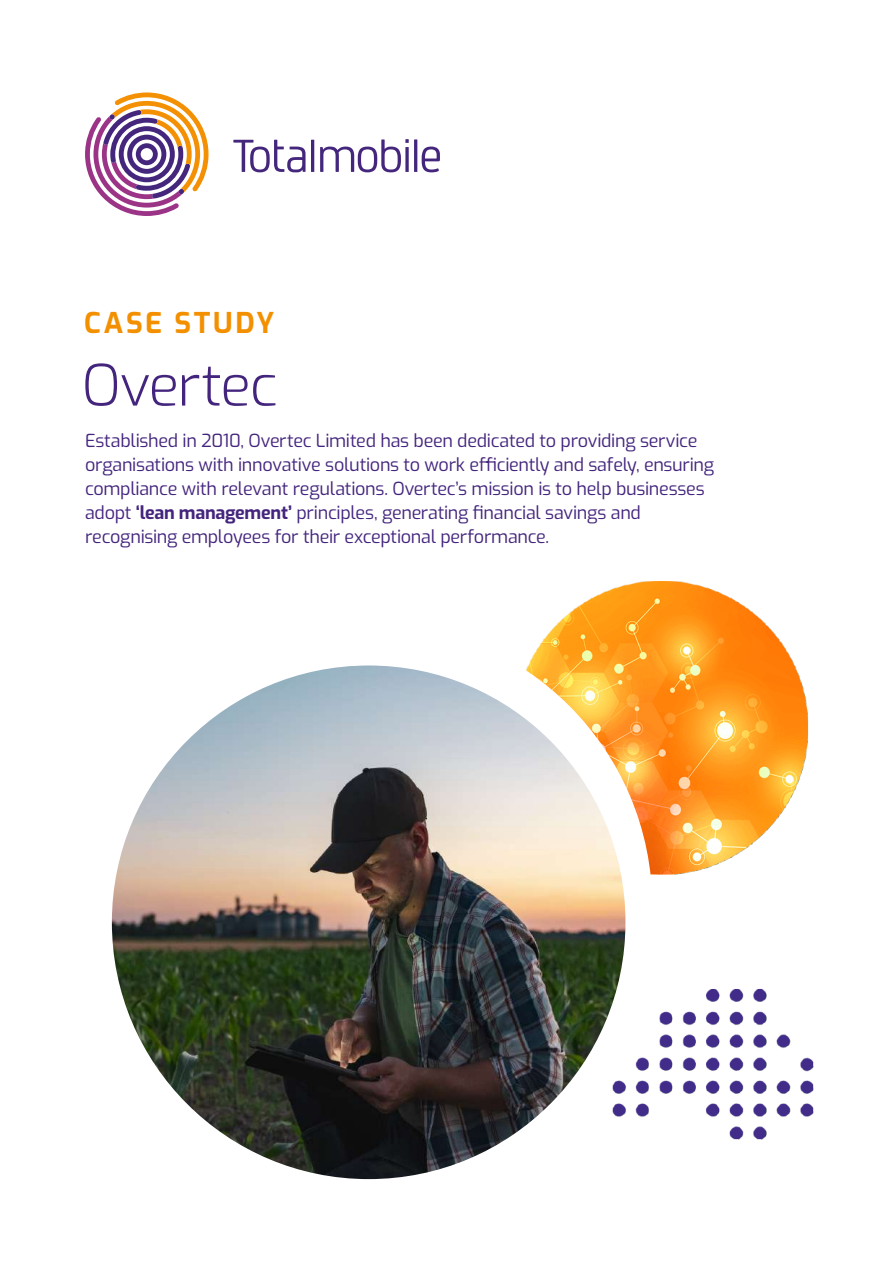
<style>
.page{position:relative;width:893px;height:1263px;background:#fff}
.page>*{position:absolute;margin:0;border:0;box-sizing:border-box;transform-origin:0 0}
.t1{font:300 57px "Exo";letter-spacing:-.03em;color:#44257d}
.t2{font:700 28.5px "Exo";letter-spacing:.09em;color:#f39000}
.t3{font:18px/24px "Exo";letter-spacing:-.015em;color:#44257d}
.s1{font-weight:700}
</style>
<div class="page">
<img style="left:526px;top:581px;width:283px;height:294px">
<img style="left:612px;top:988px;width:202px;height:152px">
<div style="left:85px;top:623px;width:567px;height:567px;background:#fff;border-radius:50%"></div>
<img style="left:112px;top:665px;width:513px;height:514px;border-radius:257px">
<svg style="left:85px;top:92px;width:124px;height:124px"></svg>
<svg style="left:320px;top:139px;width:89px;height:33px"></svg>
<hr style="left:311px;top:140px;width:3px;height:32px;background:#44277c">
<hr style="left:414px;top:139px;width:3px;height:33px;background:#44277c">
<svg style="left:422px;top:147px;width:18px;height:25px"></svg>
<svg style="left:233px;top:140px;width:73px;height:32px"></svg>
<h2 class="t2" style="left:84px;top:302px;width:192px">CASE STUDY</h2>
<h1 class="t1" style="left:82px;top:344px;width:197px">Overtec</h1>
<p class="t3" style="left:85px;top:427px;width:631px">Established in 2010, Overtec Limited has been dedicated to providing service organisations with innovative solutions to work efficiently and safely, ensuring compliance with relevant regulations. Overtec’s mission is to help businesses adopt <span class="s1">‘lean management’</span> principles, generating financial savings and recognising employees for their exceptional performance.</p>
</div>
